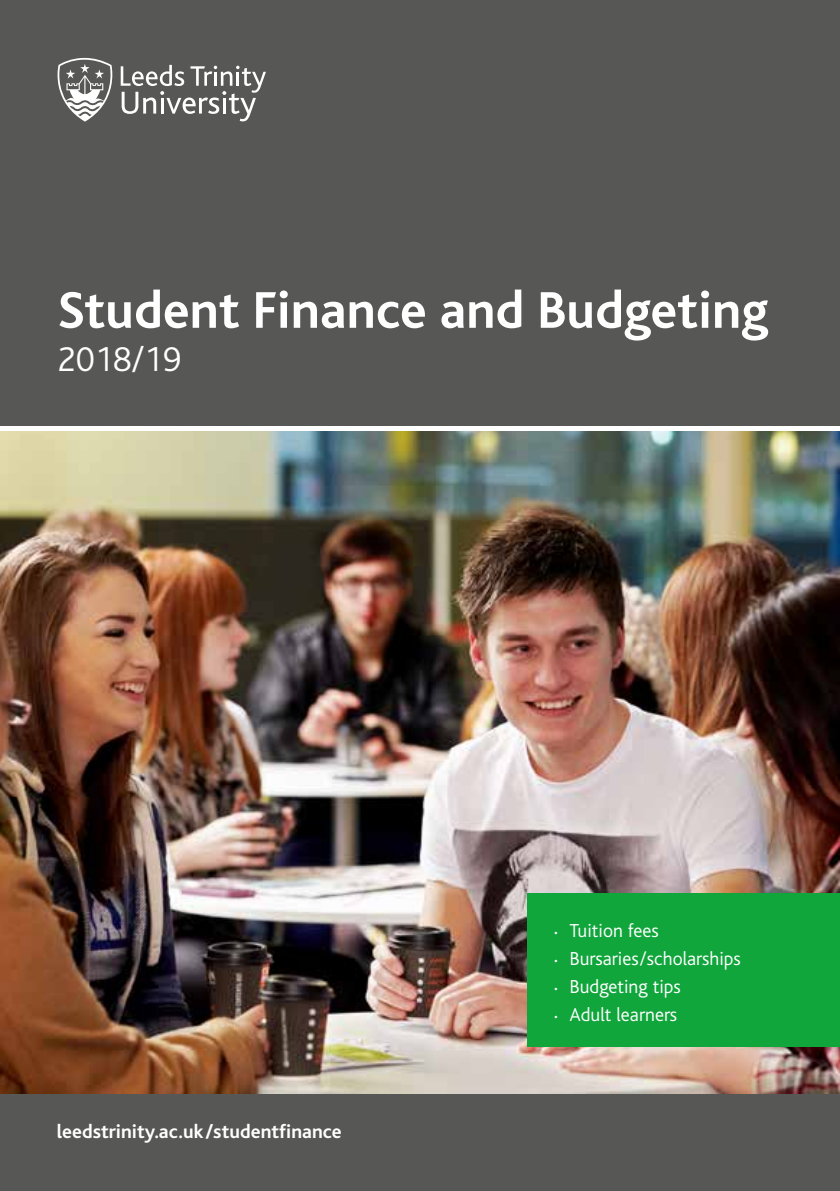
<style>
.page{position:relative;width:840px;height:1191px;background:#fff}
.page>*{position:absolute;margin:0;border:0;box-sizing:border-box;transform-origin:0 0}
.t1{font:700 54px "Bliss";color:#fff}
.t2{font:300 36px "Bliss";color:#fff}
.t3{font:700 20px "Bliss";color:#fff}
.t4{font:300 19.6px "Bliss";color:#fff}
.s1{font-size:12.6px}
</style>
<div class="page">
<img style="left:0;top:431px;width:839px;height:663px">
<div style="left:0;top:1094px;width:839px;height:97px;background:#575756"></div>
<div style="left:527px;top:893px;width:312px;height:153px;background:#11a63c"></div>
<div style="left:0;top:0;width:839px;height:425px;background:#575756"></div>
<svg style="left:57px;top:58px;width:55px;height:64px"></svg>
<svg style="left:121px;top:65px;width:145px;height:56px"></svg>
<h1 class="t1" style="left:57px;top:282px;width:712px">Student Finance and Budgeting</h1>
<h2 class="t2" style="left:57px;top:340px;width:125px">2018/19</h2>
<p class="t3" style="left:57px;top:1120px;width:286px">leedstrinity.ac.uk/studentfinance</p>
<p class="t4" style="left:553px;top:920px;width:106px"><span class="s1">•</span> Tuition fees</p>
<p class="t4" style="left:553px;top:948px;width:188px"><span class="s1">•</span> Bursaries/scholarships</p>
<p class="t4" style="left:553px;top:976px;width:128px"><span class="s1">•</span> Budgeting tips</p>
<p class="t4" style="left:553px;top:1004px;width:125px"><span class="s1">•</span> Adult learners</p>
</div>
